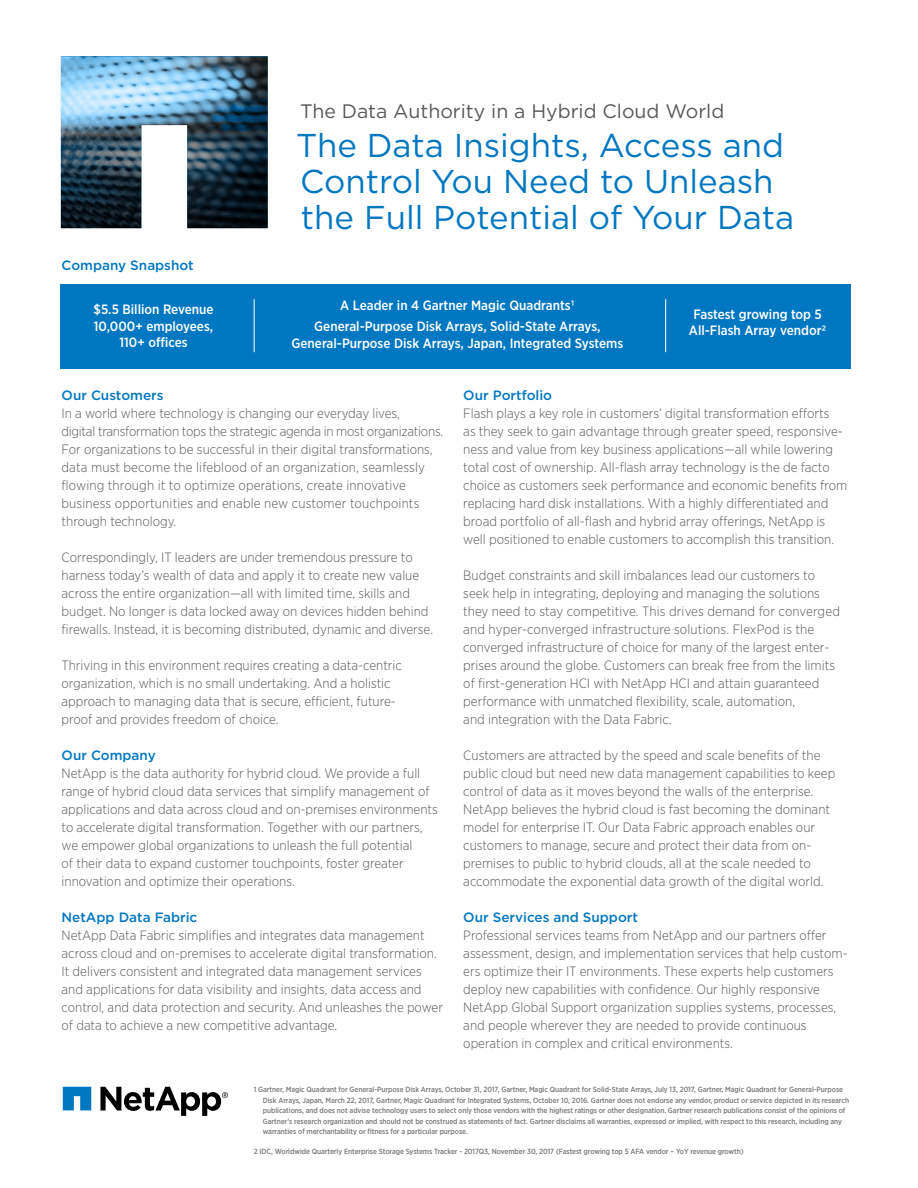
<style>
.page{position:relative;width:918px;height:1188px;background:#fff}
.page>*{position:absolute;margin:0;border:0;box-sizing:border-box;transform-origin:0 0}
.t1{font:33px/36px "Gotham";color:#0077c1}
.t2{font:19.5px "Gotham";color:#58595b}
.t3{font:300 13.5px/18px "Gotham Narrow";color:#58595b}
.t4{font:500 13.5px/16.5px "Gotham Narrow";color:#fff;text-align:center}
.t5{font:500 13.5px "Gotham";color:#0077c1}
.t6{font:500 7.5px/10.5px "Gotham Narrow";letter-spacing:-.01em;color:#797a7d}
</style>
<div class="page">
<div style="left:60px;top:284px;width:790px;height:85px;background:#0077c1"></div>
<hr style="left:254px;top:299px;width:1px;height:53px;background:#fff">
<hr style="left:665px;top:299px;width:1px;height:53px;background:#fff">
<svg style="left:63px;top:1087px;width:28px;height:23px"></svg>
<svg style="left:100px;top:1087px;width:128px;height:29px"></svg>
<svg style="left:61px;top:56px;width:207px;height:172px;background:#5e7a8d"></svg>
<p class="t5" style="left:62px;top:256px;width:134px">Company Snapshot</p>
<h2 class="t2" style="left:300px;top:99px;width:426px">The Data Authority in a Hybrid Cloud World</h2>
<h1 class="t1" style="left:296px;top:127px;width:500px">The Data Insights, Access and<br>Control You Need to Unleash the Full Potential of Your Data</h1>
<p class="t4" style="left:314px;top:295px;width:288px;line-height:21px">A Leader in 4 Gartner Magic Quadrants1<br>General-Purpose Disk Arrays, Solid-State Arrays,</p>
<p class="t4" style="left:291px;top:334px;width:333px">General-Purpose Disk Arrays, Japan, Integrated Systems</p>
<p class="t4" style="left:94px;top:301px;width:121px">$5.5 Billion Revenue<br>10,000+ employees,<br>110+ offices</p>
<p class="t4" style="left:689px;top:306px;width:139px">Fastest growing top 5<br>All-Flash Array vendor2</p>
<p class="t5" style="left:62px;top:387px;width:103px">Our Customers</p>
<p class="t3" style="left:62px;top:404px;width:383px">In a world where technology is changing our everyday lives,<br>digital transformation tops the strategic agenda in most organizations.<br>For organizations to be successful in their digital transformations, data must become the lifeblood of an organization, seamlessly flowing through it to optimize operations, create innovative business opportunities and enable new customer touchpoints through technology.</p>
<p class="t3" style="left:62px;top:548px;width:373px">Correspondingly, IT leaders are under tremendous pressure to harness today’s wealth of data and apply it to create new value across the entire organization—all with limited time, skills and budget. No longer is data locked away on devices hidden behind firewalls. Instead, it is becoming distributed, dynamic and diverse.</p>
<p class="t3" style="left:62px;top:656px;width:342px">Thriving in this environment requires creating a data-centric organization, which is no small undertaking. And a holistic approach to managing data that is secure, efficient, future&shy;proof and provides freedom of choice.</p>
<p class="t5" style="left:62px;top:747px;width:96px">Our Company</p>
<p class="t3" style="left:62px;top:764px;width:378px">NetApp is the data authority for hybrid cloud. We provide a full range of hybrid cloud data services that simplify management of applications and data across cloud and on-premises environments to accelerate digital transformation. Together with our partners, we empower global organizations to unleash the full potential<br>of their data to expand customer touchpoints, foster greater innovation and optimize their operations.</p>
<p class="t5" style="left:62px;top:909px;width:137px">NetApp Data Fabric</p>
<p class="t3" style="left:62px;top:926px;width:383px">NetApp Data Fabric simplifies and integrates data management across cloud and on-premises to accelerate digital transformation.<br>It delivers consistent and integrated data management services and applications for data visibility and insights, data access and control, and data protection and security. And unleashes the power of data to achieve a new competitive advantage.</p>
<p class="t5" style="left:463px;top:387px;width:90px">Our Portfolio</p>
<p class="t3" style="left:463px;top:404px;width:386px">Flash plays a key role in customers’ digital transformation efforts<br>as they seek to gain advantage through greater speed, responsive&shy;ness and value from key business applications—all while lowering total cost of ownership. All-flash array technology is the de facto choice as customers seek performance and economic benefits from replacing hard disk installations. With a highly differentiated and broad portfolio of all-flash and hybrid array offerings, NetApp is well positioned to enable customers to accomplish this transition.</p>
<p class="t3" style="left:463px;top:566px;width:378px">Budget constraints and skill imbalances lead our customers to seek help in integrating, deploying and managing the solutions they need to stay competitive. This drives demand for converged and hyper-converged infrastructure solutions. FlexPod is the converged infrastructure of choice for many of the largest enter&shy;prises around the globe. Customers can break free from the limits of first-generation HCI with NetApp HCI and attain guaranteed performance with unmatched flexibility, scale, automation,<br>and integration with the Data Fabric.</p>
<p class="t3" style="left:463px;top:746px;width:373px">Customers are attracted by the speed and scale benefits of the public cloud but need new data management capabilities to keep control of data as it moves beyond the walls of the enterprise.<br>NetApp believes the hybrid cloud is fast becoming the dominant model for enterprise IT. Our Data Fabric approach enables our customers to manage, secure and protect their data from on&shy;premises to public to hybrid clouds, all at the scale needed to accommodate the exponential data growth of the digital world.</p>
<p class="t5" style="left:463px;top:908px;width:176px">Our Services and Support</p>
<p class="t3" style="left:463px;top:926px;width:386px">Professional services teams from NetApp and our partners offer assessment, design, and implementation services that help custom&shy;ers optimize their IT environments. These experts help customers deploy new capabilities with confidence. Our highly responsive NetApp Global Support organization supplies systems, processes, and people wherever they are needed to provide continuous operation in complex and critical environments.</p>
<p class="t6" style="left:263px;top:1084px;width:588px;text-indent:-9px">1 Gartner, Magic Quadrant for General-Purpose Disk Arrays, October 31, 2017, Gartner, Magic Quadrant for Solid-State Arrays, July 13, 2017, Gartner, Magic Quadrant for General-Purpose Disk Arrays, Japan, March 22, 2017, Gartner, Magic Quadrant for Integrated Systems, October 10, 2016. Gartner does not endorse any vendor, product or service depicted in its research publications, and does not advise technology users to select only those vendors with the highest ratings or other designation. Gartner research publications consist of the opinions of Gartner’s research organization and should not be construed as statements of fact. Gartner disclaims all warranties, expressed or implied, with respect to this research, including any warranties of merchantability or fitness for a particular purpose.</p>
<p class="t6" style="left:254px;top:1146px;width:491px">2 IDC, Worldwide Quarterly Enterprise Storage Systems Tracker - 2017Q3, November 30, 2017 (Fastest growing top 5 AFA vendor – YoY revenue growth)</p>
</div>
